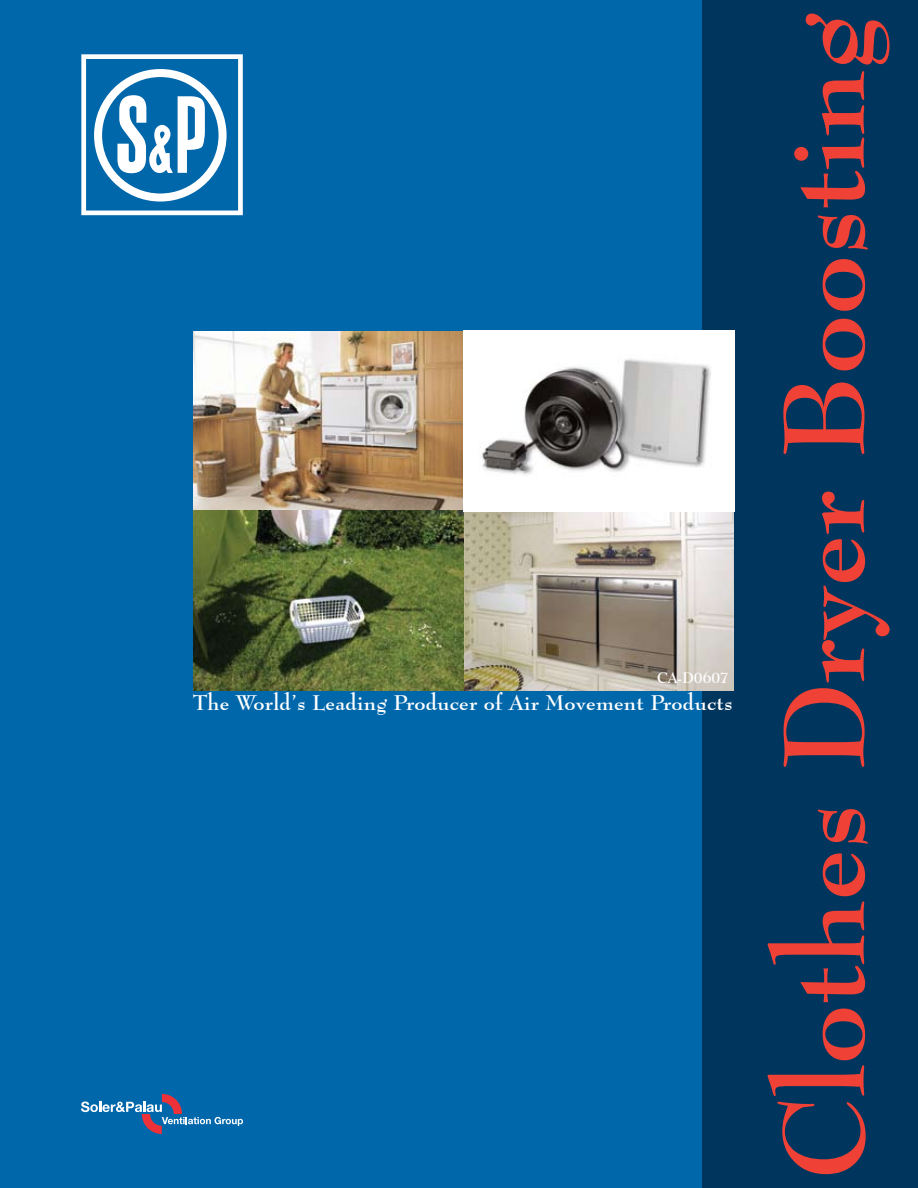
<style>
.page{position:relative;width:918px;height:1188px;background:#fff}
.page>*{position:absolute;margin:0;border:0;box-sizing:border-box;transform-origin:0 0}
.t1{font:700 112.5px "Bernhard Modern BT";color:#ef4135}
.t2{font:700 21px "Bernhard Modern BT";letter-spacing:.01em;color:#fff}
.t3{font:700 15px "Bernhard Modern BT";color:#fff}
</style>
<div class="page">
<div style="left:0;top:0;width:724px;height:1188px;background:#0067ab"></div>
<div style="left:702px;top:0;width:216px;height:1188px;background:#00355e"></div>
<img style="left:194px;top:331px;width:540px;height:359px">
<div style="left:81px;top:54px;width:162px;height:161px;border:5px solid #fff"></div>
<div style="left:94px;top:69px;width:133px;height:133px;border:8px solid #fff;border-radius:50%"></div>
<svg style="left:117px;top:95px;width:88px;height:78px"></svg>
<svg style="left:81px;top:1094px;width:162px;height:40px"></svg>
<p class="t3" style="left:657px;top:669px;width:73px">CA-D0607</p>
<p class="t2" style="left:193px;top:690px;width:541px">The World’s Leading Producer of Air Movement Products</p>
<h1 class="t1" style="left:753px;top:1179px;width:1166px;rotate:-90deg">Clothes Dryer Boosting</h1>
</div>
